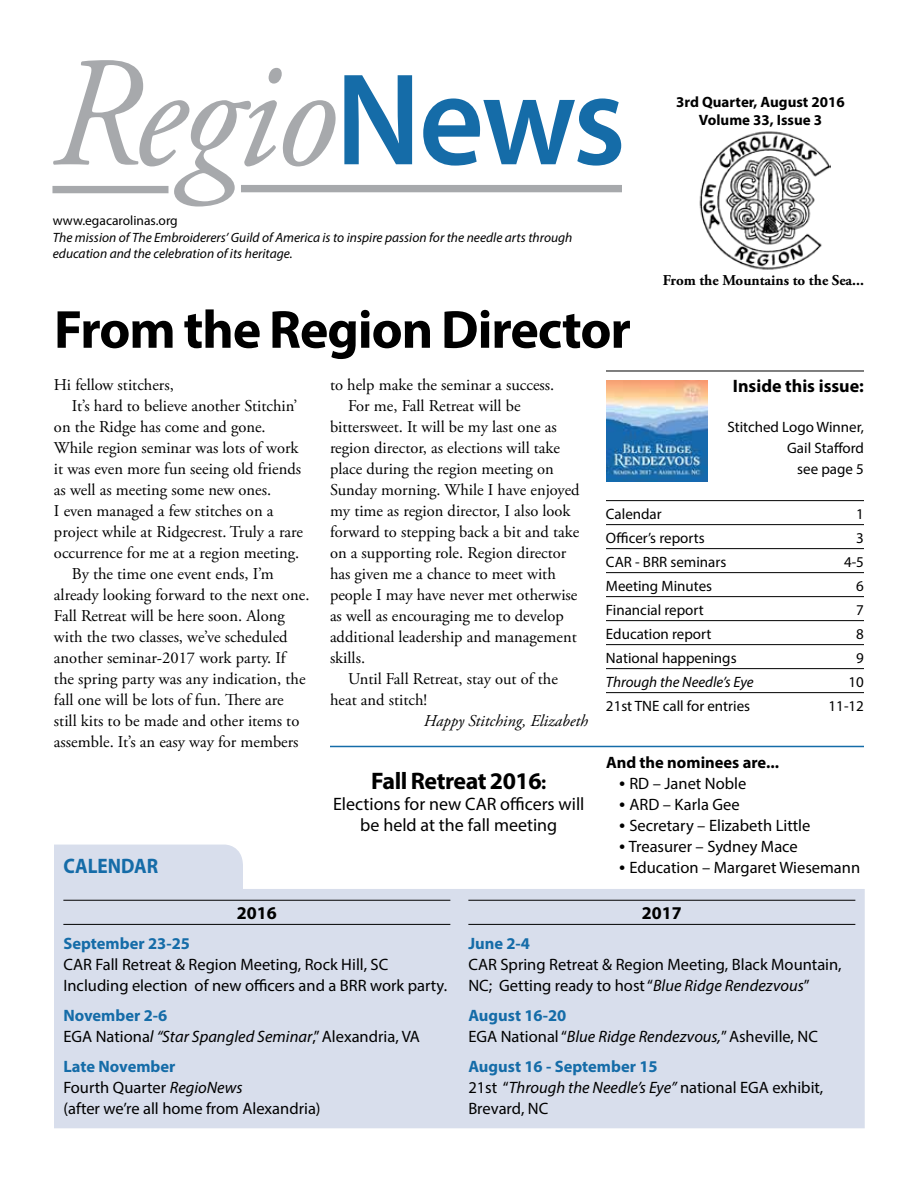
<style>
.page{position:relative;width:918px;height:1188px;background:#fff}
.page>*{position:absolute;margin:0;border:0;box-sizing:border-box;transform-origin:0 0}
.t1{font:italic 157.05px "Adobe Garamond Pro";letter-spacing:-.02em;color:#a7a9ac;scale:.96 1}
.t2{font:700 54px "Myriad Pro";letter-spacing:-.02em;color:#000}
.t3{font:700 24px "Myriad Pro";letter-spacing:-.02em;color:#000}
.t4{font:700 21px "Myriad Pro";color:#156ca8;scale:.92 1}
.t5{font:18px/21px "Myriad Pro";color:#000;text-align:center}
.t6{font:700 18px "Myriad Pro";color:#000}
.t7{font:16.5px "Adobe Garamond Pro";color:#000}
.t8{font:16.5px/21px "Myriad Pro";color:#000}
.t9{font:italic 16.5px "Adobe Garamond Pro";color:#000}
.t10{font:700 16.5px "Myriad Pro";color:#156ca8}
.t11{font:700 16.5px "Myriad Pro";color:#000}
.t12{font:15px/21px "Myriad Pro";color:#000;text-align:right}
.t13{font:700 15px/18px "Myriad Pro";color:#000;text-align:center}
.t14{font:700 15px "Adobe Garamond Pro";color:#000}
.t15{font:italic 15px "Myriad Pro";color:#000}
.t16{font:italic 13.5px/16.2px "Myriad Pro";color:#000}
.t17{font:13.5px "Myriad Pro";color:#000}
.s1{font-family:"Myriad Pro";font-weight:600;font-style:normal;font-size:132.15px;color:#156ca8}
.s2{font-size:19.5px}
.s3{font-family:"Adobe Garamond Pro"}
.s4{font-weight:700;color:#156ca8}
.s5{font-style:italic}
</style>
<div class="page">
<div style="left:52px;top:186px;width:117px;height:7px;background:#a7a9ac"></div>
<div style="left:241px;top:185px;width:381px;height:7px;background:#a7a9ac"></div>
<img style="left:699px;top:131px;width:132px;height:139px">
<hr style="left:606px;top:371px;width:258px;height:1px;background:#000">
<hr style="left:606px;top:500px;width:258px;height:1px;background:#000">
<hr style="left:606px;top:524px;width:258px;height:1px;background:#000">
<hr style="left:606px;top:548px;width:258px;height:1px;background:#000">
<hr style="left:606px;top:572px;width:258px;height:1px;background:#000">
<hr style="left:606px;top:596px;width:258px;height:1px;background:#000">
<hr style="left:606px;top:620px;width:258px;height:1px;background:#000">
<hr style="left:606px;top:644px;width:258px;height:1px;background:#000">
<hr style="left:606px;top:668px;width:258px;height:1px;background:#000">
<hr style="left:606px;top:692px;width:258px;height:1px;background:#000">
<img style="left:606px;top:380px;width:102px;height:102px">
<svg style="left:54px;top:845px;width:811px;height:283px;background:#dce1ed"></svg>
<hr style="left:330px;top:746px;width:534px;height:1px;background:#156ca8">
<hr style="left:63px;top:900px;width:387px;height:1px;background:#000">
<hr style="left:63px;top:924px;width:387px;height:1px;background:#000">
<hr style="left:468px;top:900px;width:387px;height:1px;background:#000">
<hr style="left:468px;top:924px;width:387px;height:1px;background:#000">
<h1 class="t1" style="left:51px;top:20px;width:600px">Regio<span class="s1">News</span></h1>
<p class="t17" style="left:53px;top:213px;width:127px">www.egacarolinas.org</p>
<p class="t16" style="left:53px;top:229px;width:521px">The mission of The Embroiderers’ Guild of America is to inspire passion for the needle arts through education and the celebration of its heritage.</p>
<h2 class="t2" style="left:54px;top:294px;width:578px">From the Region Director</h2>
<p class="t13" style="left:676px;top:93px;width:170px">3rd Quarter, August 2016<br>Volume 33, Issue 3</p>
<p class="t14" style="left:663px;top:272px;width:203px">From the Mountains to the Sea...</p>
<p class="t7" style="left:54px;top:375px;width:121px">Hi fellow stitchers,</p>
<p class="t7" style="left:72px;top:396px;width:227px">It’s hard to believe another Stitchin’</p>
<p class="t7" style="left:54px;top:417px;width:213px">on the Ridge has come and gone.</p>
<p class="t7" style="left:54px;top:438px;width:246px">While region seminar was lots of work</p>
<p class="t7" style="left:54px;top:459px;width:249px">it was even more fun seeing old friends</p>
<p class="t7" style="left:54px;top:480px;width:219px">as well as meeting some new ones.</p>
<p class="t7" style="left:54px;top:501px;width:221px">I even managed a few stitches on a</p>
<p class="t7" style="left:54px;top:522px;width:251px">project while at Ridgecrest. Truly a rare</p>
<p class="t7" style="left:54px;top:543px;width:247px">occurrence for me at a region meeting.</p>
<p class="t7" style="left:72px;top:564px;width:203px">By the time one event ends, I’m</p>
<p class="t7" style="left:54px;top:585px;width:257px">already looking forward to the next one.</p>
<p class="t7" style="left:54px;top:606px;width:232px">Fall Retreat will be here soon. Along</p>
<p class="t7" style="left:54px;top:627px;width:235px">with the two classes, we’ve scheduled</p>
<p class="t7" style="left:54px;top:648px;width:233px">another seminar-2017 work party. If</p>
<p class="t7" style="left:54px;top:669px;width:253px">the spring party was any indication, the</p>
<p class="t7" style="left:54px;top:690px;width:231px">fall one will be lots of fun. There are</p>
<p class="t7" style="left:54px;top:711px;width:247px">still kits to be made and other items to</p>
<p class="t7" style="left:54px;top:732px;width:246px">assemble. It’s an easy way for members</p>
<p class="t4" style="left:63px;top:853px;width:105px">CALENDAR</p>
<p class="t6" style="left:237px;top:901px;width:41px">2016</p>
<p class="t7" style="left:330px;top:375px;width:226px">to help make the seminar a success.</p>
<p class="t7" style="left:348px;top:396px;width:174px">For me, Fall Retreat will be</p>
<p class="t7" style="left:330px;top:417px;width:228px">bittersweet. It will be my last one as</p>
<p class="t7" style="left:330px;top:438px;width:232px">region director, as elections will take</p>
<p class="t7" style="left:330px;top:459px;width:225px">place during the region meeting on</p>
<p class="t7" style="left:330px;top:480px;width:251px">Sunday morning. While I have enjoyed</p>
<p class="t7" style="left:330px;top:501px;width:242px">my time as region director, I also look</p>
<p class="t7" style="left:330px;top:522px;width:251px">forward to stepping back a bit and take</p>
<p class="t7" style="left:330px;top:543px;width:238px">on a supporting role. Region director</p>
<p class="t7" style="left:330px;top:564px;width:227px">has given me a chance to meet with</p>
<p class="t7" style="left:330px;top:585px;width:249px">people I may have never met otherwise</p>
<p class="t7" style="left:330px;top:606px;width:235px">as well as encouraging me to develop</p>
<p class="t7" style="left:330px;top:627px;width:248px">additional leadership and management</p>
<p class="t7" style="left:330px;top:648px;width:37px">skills.</p>
<p class="t7" style="left:348px;top:669px;width:211px">Until Fall Retreat, stay out of the</p>
<p class="t7" style="left:330px;top:690px;width:99px">heat and stitch!</p>
<p class="t9" style="left:424px;top:711px;width:166px">Happy Stitching, Elizabeth</p>
<h3 class="t3" style="left:371px;top:765px;width:177px">Fall Retreat 2016<span class="s2">:</span></h3>
<p class="t5" style="left:333px;top:793px;width:253px">Elections for new CAR officers will be held at the fall meeting</p>
<p class="t6" style="left:733px;top:375px;width:133px">Inside this issue:</p>
<p class="t12" style="left:727px;top:416px;width:138px">Stitched Logo Winner,<br>Gail Stafford<br>see page 5</p>
<p class="t12" style="left:606px;top:503px;width:57px">Calendar</p>
<p class="t12" style="left:856px;top:503px;width:9px">1</p>
<p class="t12" style="left:606px;top:527px;width:100px">Officer’s reports</p>
<p class="t12" style="left:856px;top:527px;width:9px">3</p>
<p class="t12" style="left:606px;top:551px;width:122px">CAR - BRR seminars</p>
<p class="t12" style="left:844px;top:551px;width:21px">4-5</p>
<p class="t12" style="left:606px;top:575px;width:108px">Meeting Minutes</p>
<p class="t12" style="left:856px;top:575px;width:9px">6</p>
<p class="t12" style="left:606px;top:599px;width:99px">Financial report</p>
<p class="t12" style="left:856px;top:599px;width:9px">7</p>
<p class="t12" style="left:606px;top:623px;width:107px">Education report</p>
<p class="t12" style="left:856px;top:623px;width:9px">8</p>
<p class="t12" style="left:606px;top:647px;width:132px">National happenings</p>
<p class="t12" style="left:856px;top:647px;width:9px">9</p>
<p class="t15" style="left:606px;top:673px;width:149px">Through the Needle’s Eye</p>
<p class="t12" style="left:849px;top:671px;width:17px">10</p>
<p class="t12" style="left:606px;top:695px;width:146px">21st TNE call for entries</p>
<p class="t12" style="left:829px;top:695px;width:37px">11-12</p>
<p class="t11" style="left:606px;top:752px;width:174px">And the nominees are...</p>
<p class="t8" style="left:618px;top:773px;width:130px"><span class="s3">•</span> RD – Janet Noble</p>
<p class="t8" style="left:618px;top:794px;width:123px"><span class="s3">•</span> ARD – Karla Gee</p>
<p class="t8" style="left:618px;top:815px;width:194px"><span class="s3">•</span> Secretary – Elizabeth Little</p>
<p class="t8" style="left:618px;top:836px;width:181px"><span class="s3">•</span> Treasurer – Sydney Mace</p>
<p class="t8" style="left:618px;top:857px;width:243px"><span class="s3">•</span> Education – Margaret Wiesemann</p>
<p class="t6" style="left:642px;top:901px;width:41px">2017</p>
<p class="t10" style="left:63px;top:932px;width:128px">September 23-25</p>
<p class="t8" style="left:63px;top:953px;width:385px">CAR Fall Retreat &amp; Region Meeting, Rock Hill, SC<br>Including election of new officers and a BRR work party.</p>
<p class="t8" style="left:63px;top:1004px;width:358px"><span class="s4">November 2-6<br></span>EGA Nationa<span class="s5">l “Star Spangled Seminar</span>,” Alexandria, VA</p>
<p class="t8" style="left:63px;top:1055px;width:259px"><span class="s4">Late November<br></span>Fourth Quarter <span class="s5">RegioNews<br></span>(after we’re all home from Alexandria)</p>
<p class="t10" style="left:468px;top:932px;width:63px">June 2-4</p>
<p class="t8" style="left:468px;top:953px;width:375px">CAR Spring Retreat &amp; Region Meeting, Black Mountain,<br>NC; Getting ready to host “<span class="s5">Blue Ridge Rendezvous</span>”</p>
<p class="t8" style="left:468px;top:1004px;width:351px"><span class="s4">August 16-20<br></span>EGA National “<span class="s5">Blue Ridge Rendezvous,</span>” Asheville, NC</p>
<p class="t8" style="left:468px;top:1055px;width:357px"><span class="s4">August 16 - September 15<br></span>21st “<span class="s5">Through the Needle’s Eye”</span> national EGA exhibit,<br>Brevard, NC</p>
</div>
